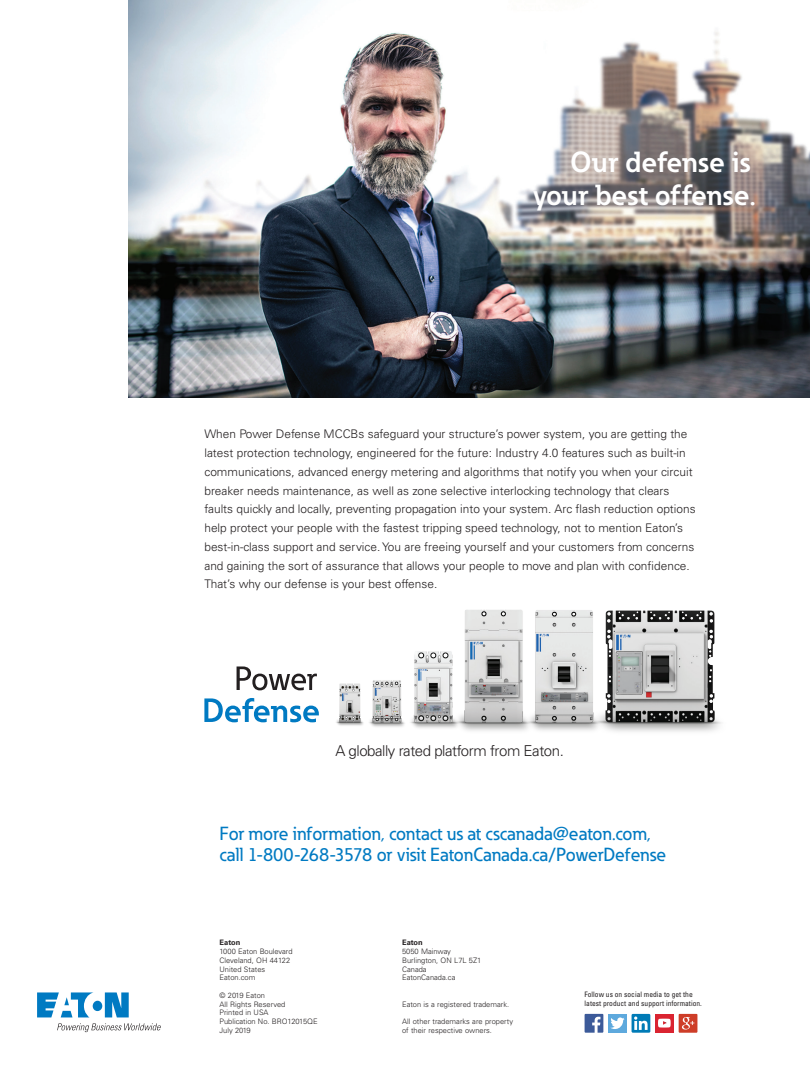
<style>
.page{position:relative;width:810px;height:1080px;background:#fff}
.page>*{position:absolute;margin:0;border:0;box-sizing:border-box;transform-origin:0 0}
.t1{font:700 28.75px "Eaton";color:#fff}
._11_Contact_CTA_Eato{font:500 18.75px/21.2px "Eaton";color:#007ac2}
.back_2{font:300 15px "Univers LT Std";letter-spacing:-.03em;color:#231f20}
.back{font:300 11.88px/18.8px "Univers LT Std";color:#231f20}
._09_Backpage_Body{font:300 7.5px/8.8px "Univers LT Std";color:#231f20}
._09_Social_Media_Tex{font:condensed 7.5px/8.8px "Univers LT Std";color:#231f20}
._09_Backpage_Body-2{font:700 7.5px "Univers LT Std";color:#231f20}
</style>
<div class="page">
<svg style="left:237px;top:667px;width:80px;height:23px"></svg>
<svg style="left:204px;top:698px;width:115px;height:24px"></svg>
<img style="left:128px;top:0;width:682px;height:397px">
<svg style="left:37px;top:992px;width:92px;height:25px"></svg>
<svg style="left:57px;top:1023px;width:104px;height:9px"></svg>
<img style="left:606px;top:610px;width:115px;height:122px">
<img style="left:538px;top:610px;width:68px;height:121px">
<img style="left:461px;top:609px;width:77px;height:122px">
<img style="left:410px;top:651px;width:51px;height:77px">
<img style="left:369px;top:680px;width:36px;height:47px">
<img style="left:336px;top:684px;width:28px;height:42px">
<div style="left:655px;top:1014px;width:19px;height:19px;background:#da2431"></div>
<div style="left:608px;top:1014px;width:19px;height:19px;background:#5ea9dd"></div>
<svg style="left:585px;top:1014px;width:18px;height:19px"></svg>
<svg style="left:610px;top:1017px;width:15px;height:12px"></svg>
<div style="left:632px;top:1014px;width:18px;height:19px;background:#007bb6"></div>
<svg style="left:634px;top:1017px;width:14px;height:13px"></svg>
<div style="left:679px;top:1014px;width:18px;height:19px;background:#da7262"></div>
<svg style="left:679px;top:1014px;width:18px;height:18px"></svg>
<svg style="left:658px;top:1019px;width:13px;height:9px"></svg>
<p class="t1" style="left:570px;top:144px;width:182px">Our defense is</p>
<p class="t1" style="left:533px;top:177px;width:224px">your best offense.</p>
<p class="back" style="left:204px;top:425px;width:493px">When Power Defense MCCBs safeguard your structure’s power system, you are getting the latest protection technology, engineered for the future: Industry 4.0 features such as built-in communications, advanced energy metering and algorithms that notify you when your circuit breaker needs maintenance, as well as zone selective interlocking technology that clears faults quickly and locally, preventing propagation into your system. Arc flash reduction options help protect your people with the fastest tripping speed technology, not to mention Eaton’s best-in-class support and service. You are freeing yourself and your customers from concerns and gaining the sort of assurance that allows your people to move and plan with confidence.<br>That’s why our defense is your best offense.</p>
<p class="back_2" style="left:335px;top:742px;width:230px">A globally rated platform from Eaton.</p>
<p class="_11_Contact_CTA_Eato" style="left:220px;top:823px;width:448px">For more information, contact us at cscanada@eaton.com, call 1-800-268-3578 or visit EatonCanada.ca/PowerDefense</p>
<p class="_09_Backpage_Body-2" style="left:220px;top:938px;width:22px">Eaton</p>
<p class="_09_Backpage_Body" style="left:220px;top:947px;width:75px">1000 Eaton Boulevard</p>
<p class="_09_Backpage_Body" style="left:220px;top:956px;width:72px">Cleveland, OH 44122</p>
<p class="_09_Backpage_Body" style="left:220px;top:965px;width:47px">United States</p>
<p class="_09_Backpage_Body" style="left:220px;top:973px;width:37px">Eaton.com</p>
<p class="_09_Backpage_Body" style="left:220px;top:991px;width:47px">© 2019 Eaton</p>
<p class="_09_Backpage_Body" style="left:220px;top:1000px;width:67px">All Rights Reserved</p>
<p class="_09_Backpage_Body" style="left:220px;top:1008px;width:50px">Printed in USA</p>
<p class="_09_Backpage_Body" style="left:220px;top:1017px;width:100px">Publication No. BRO12015QE</p>
<p class="_09_Backpage_Body" style="left:220px;top:1026px;width:33px">July 2019</p>
<p class="_09_Backpage_Body-2" style="left:402px;top:938px;width:22px">Eaton</p>
<p class="_09_Backpage_Body" style="left:402px;top:947px;width:50px">5050 Mainway</p>
<p class="_09_Backpage_Body" style="left:402px;top:956px;width:81px">Burlington, ON L7L 5Z1</p>
<p class="_09_Backpage_Body" style="left:402px;top:965px;width:26px">Canada</p>
<p class="_09_Backpage_Body" style="left:402px;top:973px;width:55px">EatonCanada.ca</p>
<p class="_09_Backpage_Body" style="left:402px;top:1000px;width:109px">Eaton is a registered trademark.</p>
<p class="_09_Backpage_Body" style="left:402px;top:1017px;width:113px">All other trademarks are property of their respective owners.</p>
<p class="_09_Social_Media_Tex" style="left:585px;top:990px;width:119px">Follow us on social media to get the latest product and support information.</p>
</div>
